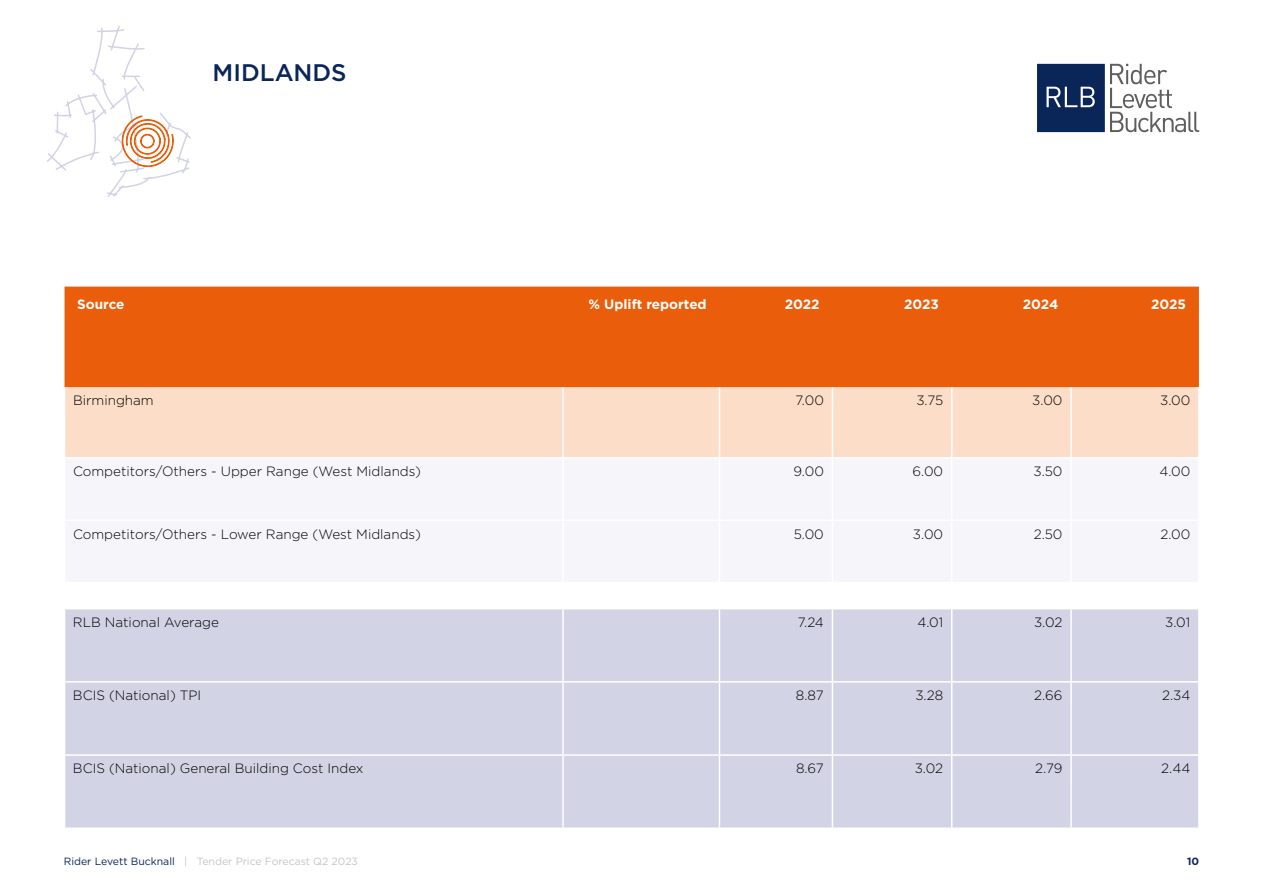
<style>
.page{position:relative;width:1263px;height:893px;background:#fff}
.page>*{position:absolute;margin:0;border:0;box-sizing:border-box;transform-origin:0 0}
.t1{font:500 24px "Gotham";color:#0a2558}
.t2{font:300 13.5px "Gotham";color:#000}
.t3{font:700 13.5px "Gotham";color:#fff}
.t4{font:10.5px "Gotham";color:#c3c5c5}
.t5{font:700 10.5px "Gotham";color:#0a2558}
.s1{color:#0a2558}
</style>
<div class="page">
<svg style="left:1037px;top:64px;width:162px;height:68px"></svg>
<div style="left:65px;top:287px;width:1134px;height:100px;background:#ea5d0a"></div>
<div style="left:65px;top:387px;width:1133px;height:70px;background:#fcddc7"></div>
<div style="left:65px;top:609px;width:1133px;height:218px;background:#d2d3e5"></div>
<hr style="left:562px;top:387px;width:2px;height:70px;background:#fff">
<hr style="left:719px;top:387px;width:1px;height:70px;background:#fff">
<hr style="left:832px;top:387px;width:1px;height:70px;background:#fff">
<hr style="left:951px;top:387px;width:1px;height:70px;background:#fff">
<hr style="left:1070px;top:387px;width:2px;height:70px;background:#fff">
<hr style="left:562px;top:609px;width:2px;height:72px;background:#fff">
<hr style="left:719px;top:609px;width:1px;height:72px;background:#fff">
<hr style="left:832px;top:609px;width:1px;height:72px;background:#fff">
<hr style="left:951px;top:609px;width:1px;height:72px;background:#fff">
<hr style="left:1070px;top:609px;width:2px;height:72px;background:#fff">
<hr style="left:64px;top:681px;width:499px;height:2px;background:#fff">
<hr style="left:563px;top:681px;width:156px;height:2px;background:#fff">
<hr style="left:562px;top:683px;width:2px;height:71px;background:#fff">
<hr style="left:719px;top:683px;width:1px;height:71px;background:#fff">
<hr style="left:832px;top:683px;width:1px;height:71px;background:#fff">
<hr style="left:951px;top:683px;width:1px;height:71px;background:#fff">
<hr style="left:1070px;top:683px;width:2px;height:71px;background:#fff">
<hr style="left:64px;top:754px;width:499px;height:2px;background:#fff">
<hr style="left:563px;top:754px;width:156px;height:2px;background:#fff">
<hr style="left:562px;top:756px;width:2px;height:71px;background:#fff">
<hr style="left:719px;top:754px;width:113px;height:2px;background:#fff">
<hr style="left:719px;top:756px;width:1px;height:71px;background:#fff">
<hr style="left:832px;top:754px;width:120px;height:2px;background:#fff">
<hr style="left:832px;top:756px;width:1px;height:71px;background:#fff">
<hr style="left:952px;top:754px;width:119px;height:2px;background:#fff">
<hr style="left:951px;top:756px;width:1px;height:71px;background:#fff">
<hr style="left:1071px;top:754px;width:129px;height:2px;background:#fff">
<hr style="left:1070px;top:756px;width:2px;height:71px;background:#fff">
<hr style="left:719px;top:681px;width:113px;height:2px;background:#fff">
<hr style="left:832px;top:681px;width:120px;height:2px;background:#fff">
<hr style="left:952px;top:681px;width:119px;height:2px;background:#fff">
<hr style="left:1071px;top:681px;width:129px;height:2px;background:#fff">
<svg style="left:47px;top:25px;width:144px;height:172px"></svg>
<h1 class="t1" style="left:213px;top:64px;width:135px">MIDLANDS</h1>
<p class="t3" style="left:77px;top:299px;width:49px">Source</p>
<p class="t3" style="left:588px;top:299px;width:120px">% Uplift reported</p>
<p class="t3" style="left:785px;top:299px;width:36px">2022</p>
<p class="t3" style="left:904px;top:299px;width:36px">2023</p>
<p class="t3" style="left:1023px;top:299px;width:37px">2024</p>
<p class="t3" style="left:1151px;top:299px;width:37px">2025</p>
<p class="t2" style="left:73px;top:394px;width:82px">Birmingham</p>
<p class="t2" style="left:795px;top:394px;width:30px">7.00</p>
<p class="t2" style="left:916px;top:394px;width:28px">3.75</p>
<p class="t2" style="left:1032px;top:394px;width:32px">3.00</p>
<p class="t2" style="left:1160px;top:394px;width:32px">3.00</p>
<p class="t2" style="left:73px;top:465px;width:350px">Competitors/Others - Upper Range (West Midlands)</p>
<p class="t2" style="left:793px;top:465px;width:32px">9.00</p>
<p class="t2" style="left:912px;top:465px;width:32px">6.00</p>
<p class="t2" style="left:1033px;top:465px;width:31px">3.50</p>
<p class="t2" style="left:1159px;top:465px;width:32px">4.00</p>
<p class="t2" style="left:73px;top:528px;width:349px">Competitors/Others - Lower Range (West Midlands)</p>
<p class="t2" style="left:794px;top:528px;width:32px">5.00</p>
<p class="t2" style="left:913px;top:528px;width:32px">3.00</p>
<p class="t2" style="left:1034px;top:528px;width:30px">2.50</p>
<p class="t2" style="left:1160px;top:528px;width:31px">2.00</p>
<p class="t2" style="left:73px;top:616px;width:147px">RLB National Average</p>
<p class="t2" style="left:798px;top:616px;width:28px">7.24</p>
<p class="t2" style="left:917px;top:616px;width:27px">4.01</p>
<p class="t2" style="left:1034px;top:616px;width:30px">3.02</p>
<p class="t2" style="left:1165px;top:616px;width:27px">3.01</p>
<p class="t2" style="left:73px;top:689px;width:130px">BCIS (National) TPI</p>
<p class="t2" style="left:796px;top:689px;width:29px">8.87</p>
<p class="t2" style="left:915px;top:689px;width:29px">3.28</p>
<p class="t2" style="left:1034px;top:689px;width:30px">2.66</p>
<p class="t2" style="left:1162px;top:689px;width:30px">2.34</p>
<p class="t2" style="left:73px;top:763px;width:292px">BCIS (National) General Building Cost Index</p>
<p class="t2" style="left:796px;top:763px;width:29px">8.67</p>
<p class="t2" style="left:915px;top:763px;width:30px">3.02</p>
<p class="t2" style="left:1035px;top:763px;width:29px">2.79</p>
<p class="t2" style="left:1161px;top:763px;width:30px">2.44</p>
<p class="t4" style="left:64px;top:856px;width:296px"><span class="s1">Rider Levett Bucknall</span> | Tender Price Forecast Q2 2023</p>
<p class="t5" style="left:1187px;top:857px;width:14px">10</p>
</div>
